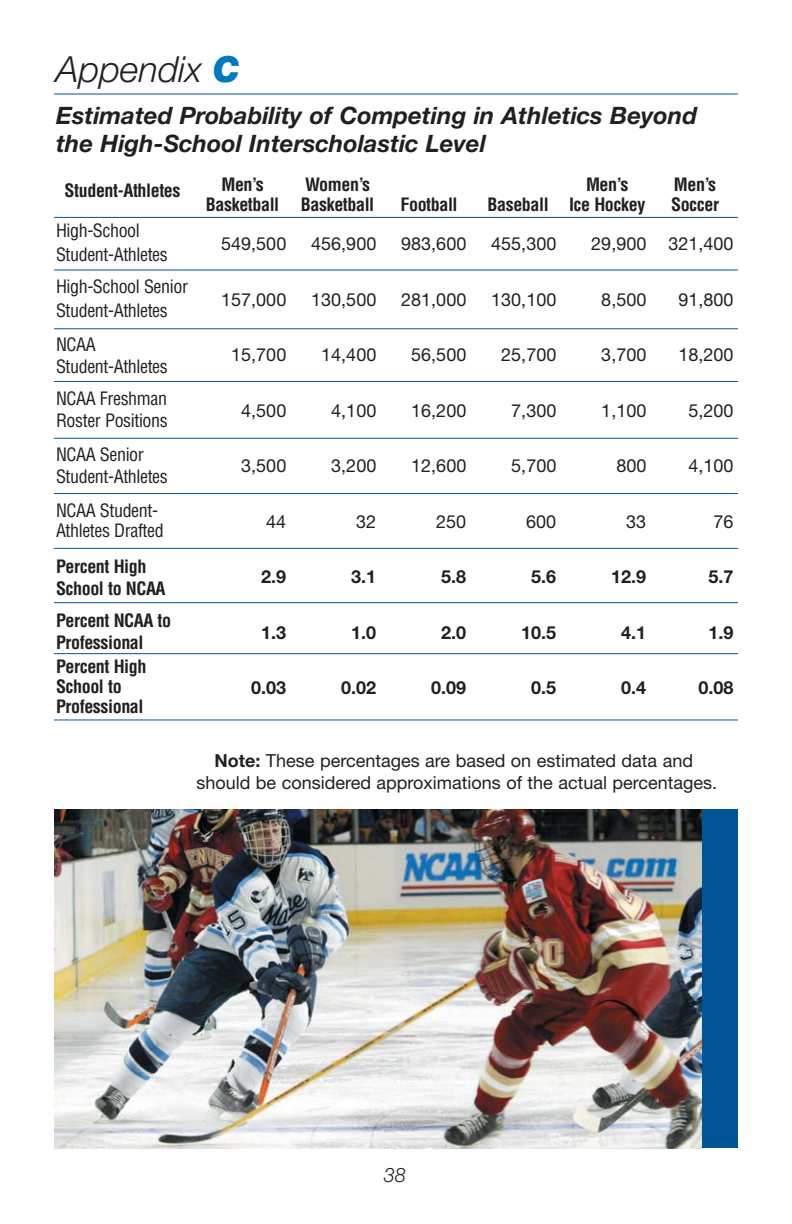
<style>
.page{position:relative;width:792px;height:1224px;background:#fff}
.page>*{position:absolute;margin:0;border:0;box-sizing:border-box;transform-origin:0 0}
.t1{font:italic 300 36px "Helvetica Neue";color:#231f20}
.t2{font:italic 700 24px/28px "Helvetica Neue";color:#231f20}
.t3{font:italic 300 20px "Helvetica Neue";color:#231f20}
.t4{font:18px/22px "Helvetica Neue";color:#231f20;text-align:center}
.t5{font:700 condensed 18px/22px "Helvetica";letter-spacing:-.025em;color:#231f20}
.t6{font:condensed 18px/22px "Helvetica";letter-spacing:-.025em;color:#231f20}
.t7{font:700 18px "Helvetica Neue";color:#231f20}
.s1{font-weight:900;color:#0079c1}
.s2{font-weight:700}
</style>
<div class="page">
<hr style="left:54px;top:217px;width:684px;height:1px;background:#005596">
<hr style="left:54px;top:548px;width:684px;height:1px;background:#005596">
<hr style="left:54px;top:493px;width:684px;height:1px;background:#005596">
<hr style="left:54px;top:438px;width:684px;height:1px;background:#005596">
<hr style="left:54px;top:381px;width:684px;height:1px;background:#005596">
<hr style="left:54px;top:328px;width:684px;height:1px;background:#005596">
<hr style="left:54px;top:270px;width:684px;height:1px;background:#005596">
<hr style="left:54px;top:719px;width:684px;height:1px;background:#005596">
<hr style="left:54px;top:653px;width:684px;height:1px;background:#005596">
<hr style="left:54px;top:602px;width:684px;height:1px;background:#005596">
<hr style="left:54px;top:94px;width:684px;height:1px;background:#005596">
<img style="left:54px;top:809px;width:648px;height:339px">
<div style="left:702px;top:809px;width:36px;height:339px;background:#005596"></div>
<h1 class="t1" style="left:56px;top:56px;width:186px">Appendix <span class="s1">C</span></h1>
<h2 class="t2" style="left:56px;top:104px;width:643px">Estimated Probability of Competing in Athletics Beyond the High-School Interscholastic Level</h2>
<p class="t5" style="left:65px;top:181px;width:117px">Student-Athletes</p>
<p class="t6" style="left:56px;top:220px;width:113px;line-height:24px">High-School<br>Student-Athletes</p>
<p class="t6" style="left:56px;top:276px;width:134px;line-height:24px">High-School Senior<br>Student-Athletes</p>
<p class="t6" style="left:56px;top:335px;width:113px">NCAA<br>Student-Athletes</p>
<p class="t6" style="left:56px;top:389px;width:113px">NCAA Freshman<br>Roster Positions</p>
<p class="t6" style="left:56px;top:445px;width:113px">NCAA Senior<br>Student-Athletes</p>
<p class="t6" style="left:56px;top:502px;width:109px;line-height:20px">NCAA Student-<br>Athletes Drafted</p>
<p class="t5" style="left:56px;top:557px;width:111px">Percent High<br>School to NCAA</p>
<p class="t5" style="left:56px;top:611px;width:117px">Percent NCAA to<br>Professional</p>
<p class="t5" style="left:56px;top:658px;width:92px;line-height:20px">Percent High<br>School to<br>Professional</p>
<p class="t5" style="left:221px;top:175px;width:44px">Men’s</p>
<p class="t5" style="left:305px;top:175px;width:67px">Women’s</p>
<p class="t5" style="left:586px;top:175px;width:44px">Men’s</p>
<p class="t5" style="left:674px;top:175px;width:44px">Men’s</p>
<p class="t5" style="left:206px;top:195px;width:170px">Basketball Basketball</p>
<p class="t5" style="left:400px;top:195px;width:59px">Football</p>
<p class="t5" style="left:488px;top:195px;width:159px">Baseball Ice Hockey</p>
<p class="t5" style="left:671px;top:195px;width:49px">Soccer</p>
<p class="t4" style="left:221px;top:235px;width:67px">549,500</p>
<p class="t4" style="left:311px;top:235px;width:67px">456,900</p>
<p class="t4" style="left:401px;top:235px;width:67px">983,600</p>
<p class="t4" style="left:491px;top:235px;width:67px">455,300</p>
<p class="t4" style="left:591px;top:235px;width:144px">29,900 321,400</p>
<p class="t4" style="left:221px;top:290px;width:67px">157,000</p>
<p class="t4" style="left:311px;top:290px;width:67px">130,500</p>
<p class="t4" style="left:401px;top:290px;width:67px">281,000</p>
<p class="t4" style="left:491px;top:290px;width:67px">130,100</p>
<p class="t4" style="left:601px;top:290px;width:47px">8,500</p>
<p class="t4" style="left:678px;top:290px;width:57px">91,800</p>
<p class="t4" style="left:231px;top:346px;width:57px">15,700</p>
<p class="t4" style="left:321px;top:346px;width:57px">14,400</p>
<p class="t4" style="left:411px;top:346px;width:57px">56,500</p>
<p class="t4" style="left:501px;top:346px;width:57px">25,700</p>
<p class="t4" style="left:601px;top:346px;width:47px">3,700</p>
<p class="t4" style="left:678px;top:346px;width:57px">18,200</p>
<p class="t4" style="left:241px;top:401px;width:47px">4,500</p>
<p class="t4" style="left:331px;top:401px;width:47px">4,100</p>
<p class="t4" style="left:411px;top:401px;width:57px">16,200</p>
<p class="t4" style="left:511px;top:401px;width:47px">7,300</p>
<p class="t4" style="left:601px;top:401px;width:47px">1,100</p>
<p class="t4" style="left:688px;top:401px;width:47px">5,200</p>
<p class="t4" style="left:241px;top:457px;width:47px">3,500</p>
<p class="t4" style="left:331px;top:457px;width:47px">3,200</p>
<p class="t4" style="left:411px;top:457px;width:57px">12,600</p>
<p class="t4" style="left:511px;top:457px;width:47px">5,700</p>
<p class="t4" style="left:616px;top:457px;width:32px">800</p>
<p class="t4" style="left:688px;top:457px;width:47px">4,100</p>
<p class="t4" style="left:266px;top:512px;width:22px">44</p>
<p class="t4" style="left:356px;top:512px;width:22px">32</p>
<p class="t4" style="left:436px;top:512px;width:32px">250</p>
<p class="t4" style="left:526px;top:512px;width:32px">600</p>
<p class="t4" style="left:626px;top:512px;width:22px">33</p>
<p class="t4" style="left:713px;top:512px;width:22px">76</p>
<p class="t7" style="left:261px;top:571px;width:27px">2.9</p>
<p class="t7" style="left:351px;top:571px;width:27px">3.1</p>
<p class="t7" style="left:441px;top:571px;width:27px">5.8</p>
<p class="t7" style="left:531px;top:571px;width:27px">5.6</p>
<p class="t7" style="left:611px;top:571px;width:37px">12.9</p>
<p class="t7" style="left:708px;top:571px;width:27px">5.7</p>
<p class="t7" style="left:261px;top:626px;width:27px">1.3</p>
<p class="t7" style="left:351px;top:626px;width:27px">1.0</p>
<p class="t7" style="left:441px;top:626px;width:27px">2.0</p>
<p class="t7" style="left:521px;top:626px;width:37px">10.5</p>
<p class="t7" style="left:621px;top:626px;width:27px">4.1</p>
<p class="t7" style="left:708px;top:626px;width:27px">1.9</p>
<p class="t7" style="left:251px;top:682px;width:37px">0.03</p>
<p class="t7" style="left:341px;top:682px;width:37px">0.02</p>
<p class="t7" style="left:431px;top:682px;width:37px">0.09</p>
<p class="t7" style="left:531px;top:682px;width:27px">0.5</p>
<p class="t7" style="left:621px;top:682px;width:27px">0.4</p>
<p class="t7" style="left:698px;top:682px;width:37px">0.08</p>
<p class="t4" style="left:196px;top:752px;width:522px"><span class="s2">Note:</span> These percentages are based on estimated data and should be considered approximations of the actual percentages.</p>
<p class="t3" style="left:384px;top:1168px;width:24px">38</p>
</div>
